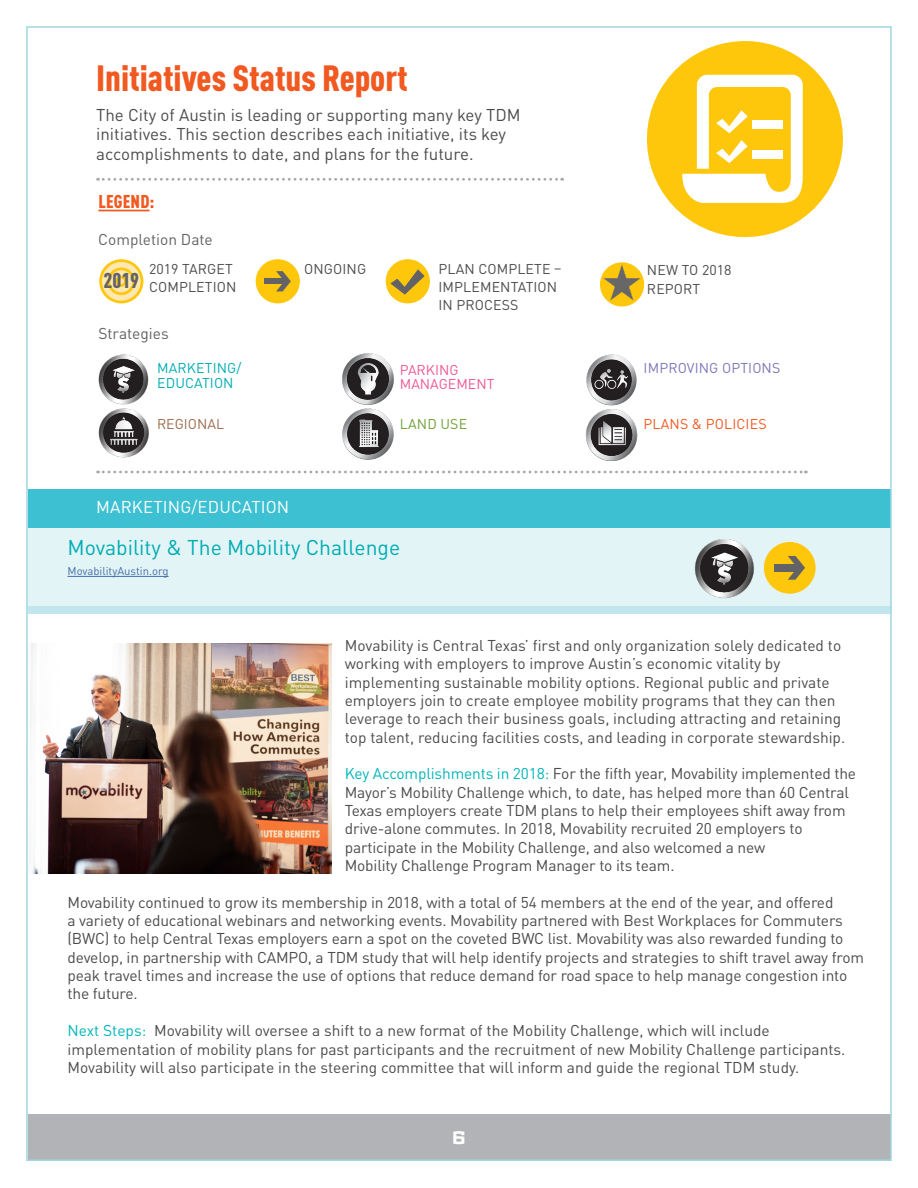
<style>
.page{position:relative;width:918px;height:1188px;background:#fff}
.page>*{position:absolute;margin:0;border:0;box-sizing:border-box;transform-origin:0 0}
.Expl_Heads{font:900 condensed 36px "DINOT";color:#f15921}
.Expl_Heads-2{font:21.15px "DINOT";color:#00adb3}
.Expl_Heads-3{font:900 condensed 21.15px "DINOT";color:#636366}
.Report_Heads_for_ico{font:900 condensed 18.3px "DINOT";letter-spacing:.01em;color:#f15921}
.t1{font:800 18px "Ironstrike";color:#fff}
.Expl_Body{font:16.95px/19.8px "DINOT";color:#4b4c4d}
.Report_Strategy_Sect{font:16.95px "DINOT";letter-spacing:.01em;color:#fff}
.SMALLER_POINT_SIZE_S{font:15.45px/18.3px "DINOT";letter-spacing:-.01em;color:#4b4c4d}
.Report_Heads_for_ico-2{font:15.45px "DINOT";color:#636366}
.Expl_Body-2{font:14.1px/18.3px "DINOT";letter-spacing:.01em;color:#4b4c4d}
.Report_Strategies_Le{font:14.1px "DINOT";letter-spacing:.01em;color:#00adb3}
.Report_Strategies_Le-2{font:14.1px/14.1px "DINOT";color:#f05893}
.Report_Strategies_Le-3{font:14.1px "DINOT";letter-spacing:.01em;color:#7d78b8}
.Report_Strategies_Le-4{font:14.1px "DINOT";letter-spacing:.01em;color:#f15921}
.Report_Strategies_Le-5{font:14.1px "DINOT";color:#9e6c4d}
.Report_Strategies_Le-6{font:14.1px "DINOT";letter-spacing:.01em;color:#6da137}
.Expl_Heads-4{font:11.25px "DINOT";color:#436da8}
.s1{color:#00b6bb}
</style>
<div class="page">
<div style="left:28px;top:1114px;width:862px;height:47px;background:#b2b3b7"></div>
<div style="left:28px;top:490px;width:862px;height:38px;background:#3dc1d2"></div>
<div style="left:28px;top:529px;width:862px;height:77px;background:#e3f4f6"></div>
<div style="left:28px;top:606px;width:862px;height:8px;background:#c1e6ed"></div>
<hr style="left:98px;top:210px;width:52px;height:1px;background:#f15921">
<svg style="left:600px;top:262px;width:44px;height:45px"></svg>
<img style="left:601px;top:264px;width:44px;height:40px">
<div style="left:386px;top:259px;width:44px;height:44px;background:#fec70c;border-radius:50%"></div>
<svg style="left:390px;top:269px;width:35px;height:26px"></svg>
<img style="left:586px;top:354px;width:51px;height:52px">
<div style="left:256px;top:259px;width:44px;height:44px;background:#fec70c;border-radius:50%"></div>
<svg style="left:276px;top:271px;width:15px;height:20px"></svg>
<div style="left:265px;top:278px;width:21px;height:6px;background:#636366"></div>
<img style="left:29px;top:644px;width:302px;height:229px">
<hr style="left:68px;top:576px;width:101px;height:1px;background:#436da8">
<svg style="left:646px;top:41px;width:197px;height:197px;fill:#fec70c"></svg>
<svg style="left:682px;top:75px;width:121px;height:128px"></svg>
<svg style="left:182px;top:471px;width:624px;height:2px"></svg>
<svg style="left:98px;top:178px;width:465px;height:3px"></svg>
<img style="left:586px;top:409px;width:51px;height:52px">
<img style="left:98px;top:354px;width:51px;height:27px">
<svg style="left:99px;top:259px;width:44px;height:44px"></svg>
<img style="left:695px;top:539px;width:59px;height:59px">
<div style="left:764px;top:542px;width:52px;height:52px;background:#fec70c;border-radius:50%"></div>
<svg style="left:788px;top:556px;width:17px;height:24px"></svg>
<div style="left:774px;top:564px;width:25px;height:7px;background:#636366"></div>
<img style="left:342px;top:409px;width:52px;height:51px">
<img style="left:342px;top:354px;width:52px;height:51px">
<img style="left:68px;top:381px;width:112px;height:109px">
<p class="Expl_Heads" style="left:96px;top:55px;width:313px">Initiatives Status Report</p>
<p class="Expl_Body" style="left:96px;top:104px;width:426px">The City of Austin is leading or supporting many key TDM initiatives. This section describes each initiative, its key accomplishments to date, and plans for the future.</p>
<p class="Report_Heads_for_ico" style="left:98px;top:190px;width:58px">LEGEND:</p>
<p class="Report_Heads_for_ico-2" style="left:98px;top:230px;width:116px">Completion Date</p>
<p class="Expl_Heads-3" style="left:103px;top:267px;width:37px">2019</p>
<p class="Expl_Body-2" style="left:149px;top:259px;width:85px">2019 TARGET</p>
<p class="Expl_Body-2" style="left:304px;top:259px;width:63px">ONGOING</p>
<p class="Expl_Body-2" style="left:149px;top:278px;width:89px">COMPLETION</p>
<p class="Report_Heads_for_ico-2" style="left:98px;top:324px;width:72px">Strategies</p>
<p class="Expl_Body-2" style="left:438px;top:259px;width:125px">PLAN COMPLETE –<br>IMPLEMENTATION<br>IN PROCESS</p>
<p class="Expl_Body-2" style="left:647px;top:261px;width:86px">NEW TO 2018<br>REPORT</p>
<p class="Report_Strategies_Le" style="left:157px;top:360px;width:86px">MARKETING/</p>
<p class="Report_Strategies_Le-3" style="left:644px;top:360px;width:138px">IMPROVING OPTIONS</p>
<p class="Report_Strategies_Le" style="left:157px;top:374px;width:78px">EDUCATION</p>
<p class="Report_Strategies_Le-5" style="left:157px;top:415px;width:69px">REGIONAL</p>
<p class="Report_Strategies_Le-2" style="left:400px;top:363px;width:96px">PARKING<br>MANAGEMENT</p>
<p class="Report_Strategies_Le-6" style="left:400px;top:415px;width:69px">LAND USE</p>
<p class="Report_Strategies_Le-4" style="left:644px;top:415px;width:125px">PLANS &amp; POLICIES</p>
<p class="Report_Strategy_Sect" style="left:96px;top:496px;width:195px">MARKETING/EDUCATION</p>
<p class="Expl_Heads-2" style="left:68px;top:534px;width:334px">Movability &amp; The Mobility Challenge</p>
<p class="Expl_Heads-4" style="left:68px;top:564px;width:103px">MovabilityAustin.org</p>
<p class="SMALLER_POINT_SIZE_S" style="left:345px;top:636px;width:498px">Movability is Central Texas’ first and only organization solely dedicated to</p>
<p class="SMALLER_POINT_SIZE_S" style="left:345px;top:654px;width:502px">working with employers to improve Austin’s economic vitality by implementing sustainable mobility options. Regional public and private employers join to create employee mobility programs that they can then leverage to reach their business goals, including attracting and retaining top talent, reducing facilities costs, and leading in corporate stewardship.</p>
<p class="SMALLER_POINT_SIZE_S" style="left:345px;top:764px;width:513px"><span class="s1">Key Accomplishments in 2018:</span> For the fifth year, Movability implemented the</p>
<p class="SMALLER_POINT_SIZE_S" style="left:345px;top:783px;width:506px">Mayor’s Mobility Challenge which, to date, has helped more than 60 Central<br>Texas employers create TDM plans to help their employees shift away from</p>
<p class="SMALLER_POINT_SIZE_S" style="left:345px;top:819px;width:459px">drive-alone commutes. In 2018, Movability recruited 20 employers to participate in the Mobility Challenge, and also welcomed a new</p>
<p class="SMALLER_POINT_SIZE_S" style="left:345px;top:856px;width:331px">Mobility Challenge Program Manager to its team.</p>
<p class="SMALLER_POINT_SIZE_S" style="left:68px;top:893px;width:798px">Movability continued to grow its membership in 2018, with a total of 54 members at the end of the year, and offered<br>a variety of educational webinars and networking events. Movability partnered with Best Workplaces for Commuters (BWC) to help Central Texas employers earn a spot on the coveted BWC list. Movability was also rewarded funding to develop, in partnership with CAMPO, a TDM study that will help identify projects and strategies to shift travel away from peak travel times and increase the use of options that reduce demand for road space to help manage congestion into the future.</p>
<p class="SMALLER_POINT_SIZE_S" style="left:68px;top:1021px;width:779px"><span class="s1">Next Steps:</span> Movability will oversee a shift to a new format of the Mobility Challenge, which will include implementation of mobility plans for past participants and the recruitment of new Mobility Challenge participants.<br>Movability will also participate in the steering committee that will inform and guide the regional TDM study.</p>
<p class="t1" style="left:453px;top:1126px;width:14px">6</p>
</div>
